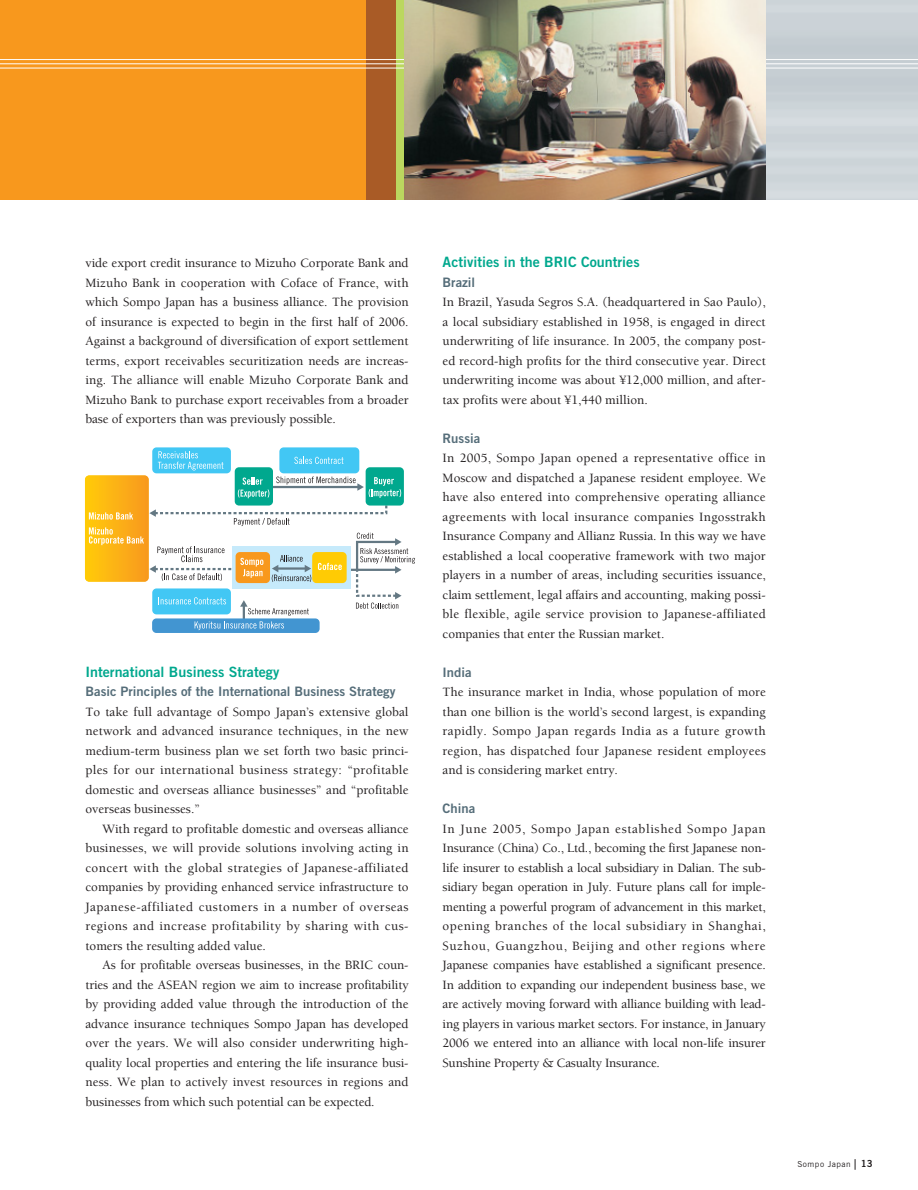
<style>
.page{position:relative;width:918px;height:1190px;background:#fff}
.page>*{position:absolute;margin:0;border:0;box-sizing:border-box;transform-origin:0 0}
.t1{font:14.25px "Trade Gothic Bold Two";color:#00a88e}
.t2{font:500 13.05px/19.5px "Berkeley";color:#231f20;text-align:justify}
.t3{font:13.05px "Trade Gothic Bold Two";color:#556d79}
.t4{font:8.25px "Trade Gothic";letter-spacing:.06em;color:#231f20}
.s1{font-family:"Trade Gothic Bold Two";font-size:9.75px}
</style>
<div class="page">
<div style="left:0;top:0;width:383px;height:200px;background:#f8981d"></div>
<div style="left:152px;top:447px;width:79px;height:26px;background:#42c7f4;border-radius:4px"></div>
<div style="left:85px;top:475px;width:64px;height:106px;background:#ffca06;border-radius:4px"></div>
<svg style="left:158px;top:451px;width:66px;height:19px"></svg>
<div style="left:279px;top:447px;width:80px;height:26px;background:#42c7f4;border-radius:4px"></div>
<svg style="left:294px;top:457px;width:50px;height:7px"></svg>
<div style="left:235px;top:467px;width:38px;height:38px;background:#00a88e;border-radius:4px"></div>
<div style="left:366px;top:467px;width:38px;height:38px;background:#00a88e;border-radius:4px"></div>
<div style="left:152px;top:618px;width:168px;height:15px;background:#4295d1;border-radius:4px"></div>
<svg style="left:89px;top:476px;width:326px;height:154px"></svg>
<div style="left:366px;top:0;width:30px;height:200px;background:#a95b26"></div>
<div style="left:396px;top:0;width:8px;height:200px;background:#bbd75f"></div>
<hr style="left:0;top:59px;width:918px;height:1px;background:#fff">
<hr style="left:0;top:64px;width:918px;height:1px;background:#fff">
<hr style="left:0;top:68px;width:918px;height:1px;background:#fff">
<img style="left:404px;top:0;width:362px;height:200px">
<p class="t2" style="left:85px;top:254px;width:325px">vide export credit insurance to Mizuho Corporate Bank and Mizuho Bank in cooperation with Coface of France, with which Sompo Japan has a business alliance. The provision of insurance is expected to begin in the first half of 2006.<br>Against a background of diversification of export settlement terms, export receivables securitization needs are increas&shy;ing. The alliance will enable Mizuho Corporate Bank and Mizuho Bank to purchase export receivables from a broader base of exporters than was previously possible.</p>
<p class="t1" style="left:85px;top:666px;width:195px">International Business Strategy</p>
<p class="t3" style="left:85px;top:686px;width:312px">Basic Principles of the International Business Strategy</p>
<p class="t2" style="left:85px;top:703px;width:325px">To take full advantage of Sompo Japan’s extensive global network and advanced insurance techniques, in the new medium-term business plan we set forth two basic princi&shy;ples for our international business strategy: “profitable domestic and overseas alliance businesses” and “profitable overseas businesses.”</p>
<p class="t2" style="left:85px;top:820px;width:325px;text-indent:17px">With regard to profitable domestic and overseas alliance businesses, we will provide solutions involving acting in concert with the global strategies of Japanese-affiliated companies by providing enhanced service infrastructure to Japanese-affiliated customers in a number of overseas regions and increase profitability by sharing with cus&shy;tomers the resulting added value.</p>
<p class="t2" style="left:85px;top:956px;width:325px;text-indent:17px">As for profitable overseas businesses, in the BRIC coun&shy;tries and the ASEAN region we aim to increase profitability by providing added value through the introduction of the advance insurance techniques Sompo Japan has developed over the years. We will also consider underwriting high&shy;quality local properties and entering the life insurance busi&shy;ness. We plan to actively invest resources in regions and businesses from which such potential can be expected.</p>
<p class="t1" style="left:443px;top:257px;width:199px">Activities in the BRIC Countries</p>
<p class="t3" style="left:443px;top:277px;width:34px">Brazil</p>
<p class="t2" style="left:443px;top:293px;width:325px">In Brazil, Yasuda Segros S.A. (headquartered in Sao Paulo), a local subsidiary established in 1958, is engaged in direct underwriting of life insurance. In 2005, the company post&shy;ed record-high profits for the third consecutive year. Direct underwriting income was about ¥12,000 million, and after&shy;tax profits were about ¥1,440 million.</p>
<p class="t3" style="left:443px;top:433px;width:39px">Russia</p>
<p class="t2" style="left:443px;top:449px;width:325px">In 2005, Sompo Japan opened a representative office in Moscow and dispatched a Japanese resident employee. We have also entered into comprehensive operating alliance agreements with local insurance companies Ingosstrakh Insurance Company and Allianz Russia. In this way we have established a local cooperative framework with two major players in a number of areas, including securities issuance, claim settlement, legal affairs and accounting, making possi&shy;ble flexible, agile service provision to Japanese-affiliated companies that enter the Russian market.</p>
<p class="t3" style="left:443px;top:667px;width:31px">India</p>
<p class="t2" style="left:443px;top:683px;width:325px">The insurance market in India, whose population of more than one billion is the world’s second largest, is expanding rapidly. Sompo Japan regards India as a future growth region, has dispatched four Japanese resident employees and is considering market entry.</p>
<p class="t3" style="left:443px;top:804px;width:34px">China</p>
<p class="t2" style="left:443px;top:820px;width:325px">In June 2005, Sompo Japan established Sompo Japan Insurance (China) Co., Ltd., becoming the first Japanese non&shy;life insurer to establish a local subsidiary in Dalian. The sub&shy;sidiary began operation in July. Future plans call for imple&shy;menting a powerful program of advancement in this market, opening branches of the local subsidiary in Shanghai, Suzhou, Guangzhou, Beijing and other regions where Japanese companies have established a significant presence.<br>In addition to expanding our independent business base, we are actively moving forward with alliance building with lead&shy;ing players in various market sectors. For instance, in January 2006 we entered into an alliance with local non-life insurer Sunshine Property &amp; Casualty Insurance.</p>
<p class="t4" style="left:797px;top:1161px;width:77px">Sompo Japan <span class="s1">13</span></p>
</div>
